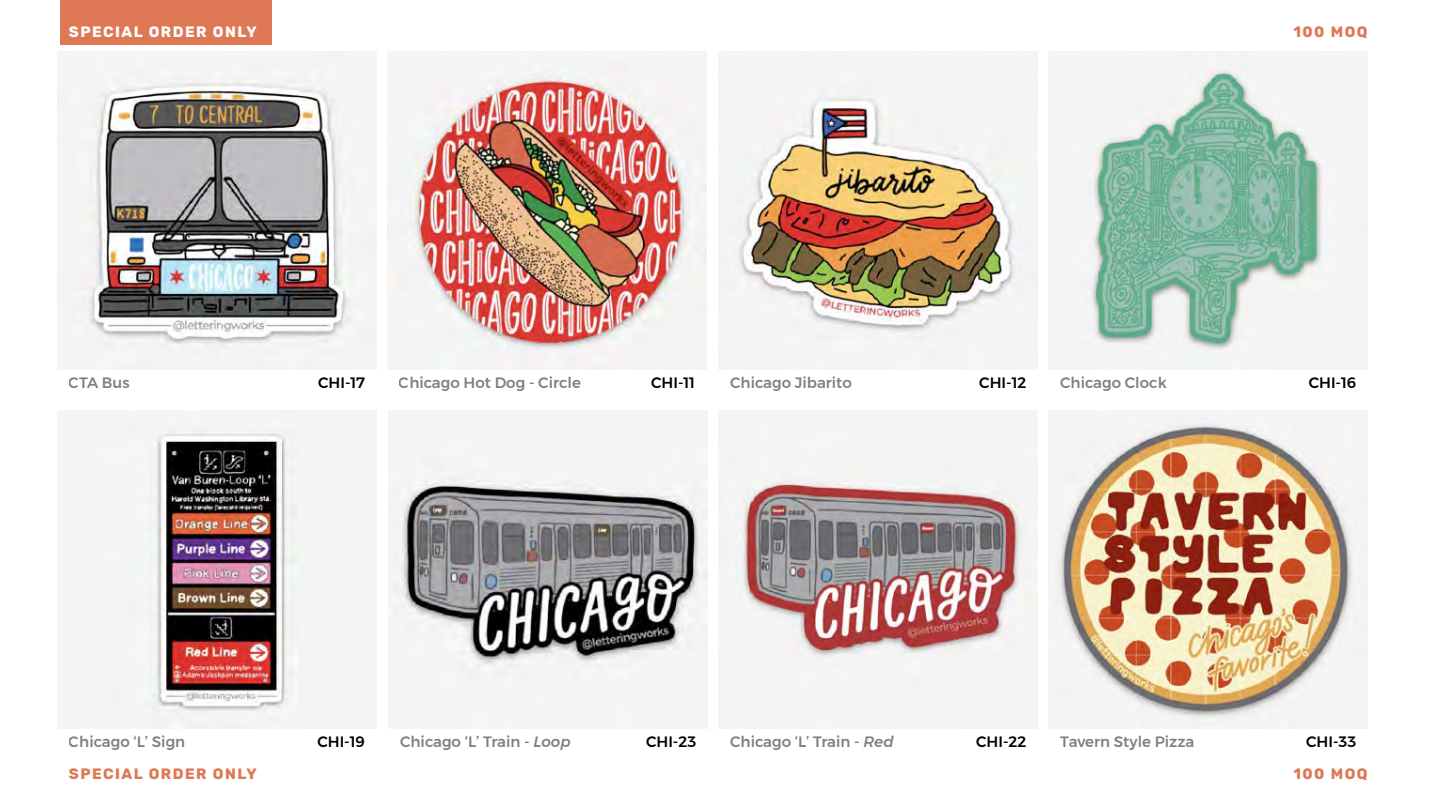
<style>
.page{position:relative;width:1440px;height:810px;background:#fff}
.page>*{position:absolute;margin:0;border:0;box-sizing:border-box;transform-origin:0 0}
.t1{font:500 15px "Montserrat";color:#000}
.t2{font:700 15px "Rubik";letter-spacing:.1em;color:#de7854}
.t3{font:700 15px "Rubik";letter-spacing:.1em;color:#fff}
.s1{font-style:italic}
</style>
<div class="page">
<img style="left:388px;top:51px;width:318px;height:319px">
<img style="left:719px;top:51px;width:319px;height:319px">
<img style="left:1049px;top:51px;width:319px;height:319px">
<img style="left:389px;top:410px;width:319px;height:319px">
<img style="left:719px;top:410px;width:319px;height:319px">
<img style="left:58px;top:410px;width:318px;height:319px">
<img style="left:1049px;top:410px;width:319px;height:319px">
<div style="left:60px;top:0;width:212px;height:45px;background:#de7854"></div>
<img style="left:58px;top:51px;width:318px;height:319px">
<p class="t3" style="left:69px;top:23px;width:189px">SPECIAL ORDER ONLY</p>
<p class="t2" style="left:1293px;top:23px;width:76px">100 MOQ</p>
<p class="t1" style="left:69px;top:371px;width:62px">CTA Bus</p>
<p class="t1" style="left:318px;top:371px;width:48px">CHI-17</p>
<p class="t1" style="left:399px;top:371px;width:184px">Chicago Hot Dog - Circle</p>
<p class="t1" style="left:651px;top:371px;width:45px">CHI-11</p>
<p class="t1" style="left:730px;top:371px;width:123px">Chicago Jibarito</p>
<p class="t1" style="left:979px;top:371px;width:49px">CHI-12</p>
<p class="t1" style="left:1060px;top:371px;width:108px">Chicago Clock</p>
<p class="t1" style="left:1309px;top:371px;width:49px">CHI-16</p>
<p class="t1" style="left:69px;top:730px;width:118px">Chicago ‘L’ Sign</p>
<p class="t1" style="left:317px;top:730px;width:49px">CHI-19</p>
<p class="t1" style="left:400px;top:730px;width:172px">Chicago ‘L’ Train - <span class="s1">Loop</span></p>
<p class="t1" style="left:646px;top:730px;width:52px">CHI-23</p>
<p class="t1" style="left:730px;top:730px;width:165px">Chicago ‘L’ Train - <span class="s1">Red</span></p>
<p class="t1" style="left:976px;top:730px;width:52px">CHI-22</p>
<p class="t1" style="left:1060px;top:730px;width:136px">Tavern Style Pizza</p>
<p class="t1" style="left:1306px;top:730px;width:52px">CHI-33</p>
<p class="t2" style="left:69px;top:765px;width:189px">SPECIAL ORDER ONLY</p>
<p class="t2" style="left:1293px;top:765px;width:76px">100 MOQ</p>
</div>
